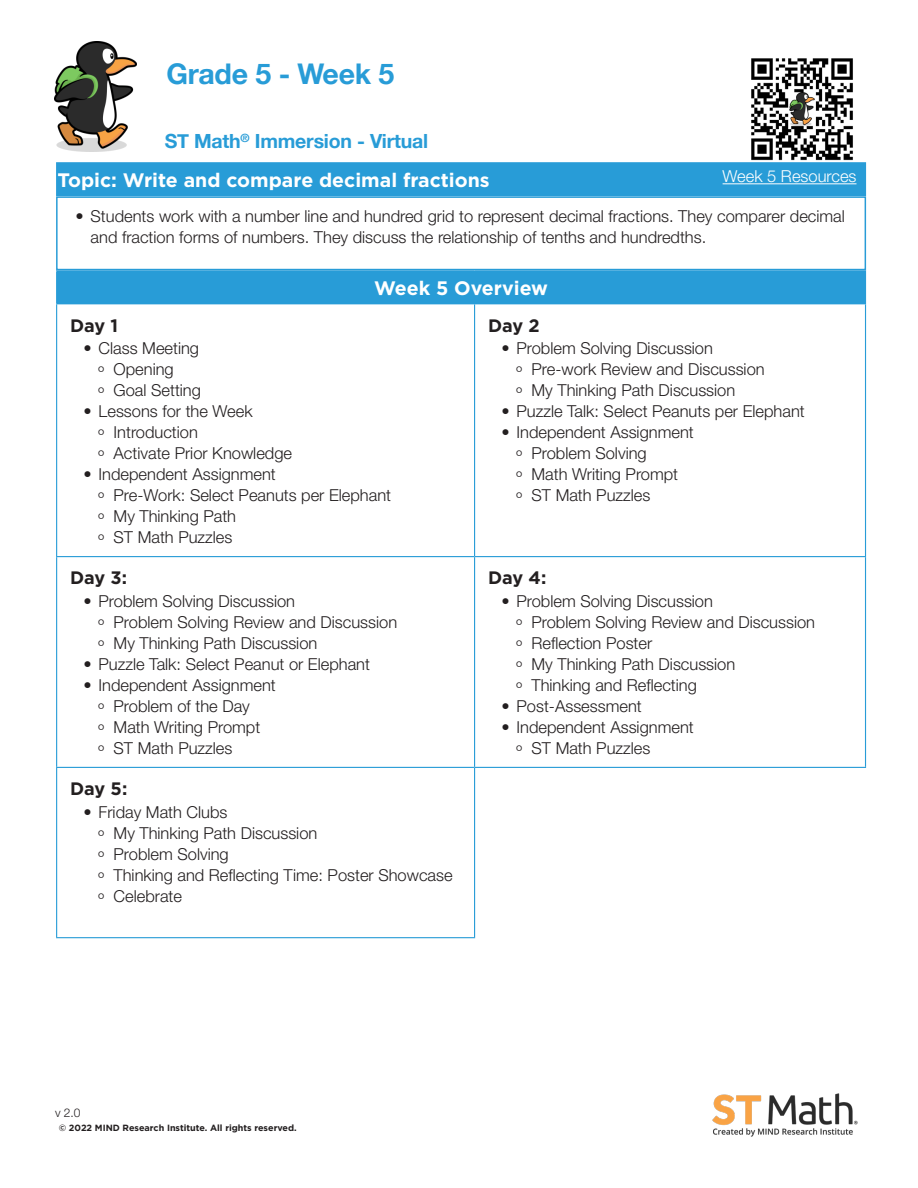
<style>
.page{position:relative;width:918px;height:1188px;background:#fff}
.page>*{position:absolute;margin:0;border:0;box-sizing:border-box;transform-origin:0 0}
.Document_Title{font:700 28.5px "Helvetica Neue";letter-spacing:-.01em;color:#289cd7}
.White_text_on_blue{font:700 19.5px "Gotham";color:#fff}
.Immersion_title{font:700 19.5px "Helvetica Neue";letter-spacing:-.01em;color:#289cd7}
.Bold_Section_Header{font:700 18px "Gotham";letter-spacing:-.01em;color:#231f20}
.Bullet_Level_1{font:300 16.5px/21px "Helvetica Neue LT Pro";color:#231f20}
.Plain_text{font:300 16.5px "Helvetica Neue LT Pro";color:#fff}
.Section_Title{font:300 12px "Helvetica Neue LT Pro";color:#231f20}
.Bold_Section_Header-2{font:700 9px "Gotham";color:#231f20}
</style>
<div class="page">
<div style="left:56px;top:196px;width:810px;height:74px;border:2px solid #289cd7"></div>
<div style="left:57px;top:163px;width:808px;height:32px;background:#289cd7"></div>
<div style="left:56px;top:162px;width:810px;height:34px;border:2px solid #289cd7"></div>
<div style="left:57px;top:271px;width:809px;height:33px;background:#289cd7"></div>
<hr style="left:56px;top:270px;width:419px;height:1px;background:#289cd7">
<hr style="left:56px;top:271px;width:1px;height:32px;background:#289cd7">
<hr style="left:475px;top:270px;width:391px;height:1px;background:#289cd7">
<hr style="left:56px;top:303px;width:419px;height:1px;background:#289cd7">
<hr style="left:56px;top:304px;width:1px;height:252px;background:#289cd7">
<hr style="left:474px;top:304px;width:1px;height:252px;background:#289cd7">
<hr style="left:865px;top:304px;width:1px;height:252px;background:#289cd7">
<hr style="left:56px;top:556px;width:419px;height:1px;background:#289cd7">
<hr style="left:56px;top:557px;width:1px;height:210px;background:#289cd7">
<hr style="left:475px;top:556px;width:391px;height:1px;background:#289cd7">
<hr style="left:474px;top:557px;width:1px;height:210px;background:#289cd7">
<hr style="left:865px;top:557px;width:1px;height:210px;background:#289cd7">
<hr style="left:56px;top:767px;width:419px;height:1px;background:#289cd7">
<hr style="left:56px;top:768px;width:1px;height:169px;background:#289cd7">
<hr style="left:475px;top:767px;width:391px;height:1px;background:#289cd7">
<hr style="left:474px;top:768px;width:1px;height:169px;background:#289cd7">
<hr style="left:56px;top:937px;width:419px;height:1px;background:#289cd7">
<hr style="left:723px;top:183px;width:133px;height:1px;background:#fff">
<img style="left:751px;top:58px;width:102px;height:103px">
<img style="left:712px;top:1093px;width:146px;height:44px">
<img style="left:54px;top:41px;width:82px;height:110px">
<p class="Document_Title" style="left:166px;top:52px;width:229px">Grade 5 - Week 5</p>
<p class="Immersion_title" style="left:165px;top:126px;width:265px">ST Math<sup>®</sup> Immersion - Virtual</p>
<p class="White_text_on_blue" style="left:58px;top:167px;width:434px">Topic: Write and compare decimal fractions</p>
<p class="Plain_text" style="left:723px;top:166px;width:135px">Week 5 Resources</p>
<p class="Bullet_Level_1" style="left:91px;top:205px;width:756px;text-indent:-15px">• Students work with a number line and hundred grid to represent decimal fractions. They comparer decimal and fraction forms of numbers. They discuss the relationship of tenths and hundredths.</p>
<p class="White_text_on_blue" style="left:374px;top:275px;width:175px">Week 5 Overview</p>
<p class="Bold_Section_Header" style="left:70px;top:313px;width:50px">Day 1</p>
<p class="Bullet_Level_1" style="left:84px;top:337px;width:117px">• Class Meeting</p>
<p class="Bullet_Level_1" style="left:99px;top:358px;width:77px">º Opening</p>
<p class="Bullet_Level_1" style="left:99px;top:379px;width:104px">º Goal Setting</p>
<p class="Bullet_Level_1" style="left:84px;top:400px;width:171px">• Lessons for the Week</p>
<p class="Bullet_Level_1" style="left:99px;top:421px;width:101px">º Introduction</p>
<p class="Bullet_Level_1" style="left:99px;top:442px;width:195px">º Activate Prior Knowledge</p>
<p class="Bullet_Level_1" style="left:84px;top:463px;width:194px">• Independent Assignment</p>
<p class="Bullet_Level_1" style="left:99px;top:484px;width:294px">º Pre-Work: Select Peanuts per Elephant</p>
<p class="Bullet_Level_1" style="left:99px;top:505px;width:139px">º My Thinking Path</p>
<p class="Bullet_Level_1" style="left:99px;top:526px;width:135px">º ST Math Puzzles</p>
<p class="Bold_Section_Header" style="left:70px;top:566px;width:59px">Day 3:</p>
<p class="Bullet_Level_1" style="left:84px;top:590px;width:213px">• Problem Solving Discussion</p>
<p class="Bullet_Level_1" style="left:99px;top:611px;width:300px">º Problem Solving Review and Discussion</p>
<p class="Bullet_Level_1" style="left:99px;top:632px;width:220px">º My Thinking Path Discussion</p>
<p class="Bullet_Level_1" style="left:84px;top:653px;width:288px">• Puzzle Talk: Select Peanut or Elephant</p>
<p class="Bullet_Level_1" style="left:84px;top:674px;width:194px">• Independent Assignment</p>
<p class="Bullet_Level_1" style="left:99px;top:695px;width:153px">º Problem of the Day</p>
<p class="Bullet_Level_1" style="left:99px;top:716px;width:163px">º Math Writing Prompt</p>
<p class="Bullet_Level_1" style="left:99px;top:737px;width:135px">º ST Math Puzzles</p>
<p class="Bold_Section_Header" style="left:70px;top:777px;width:59px">Day 5:</p>
<p class="Bullet_Level_1" style="left:84px;top:801px;width:145px">• Friday Math Clubs</p>
<p class="Bullet_Level_1" style="left:99px;top:822px;width:220px">º My Thinking Path Discussion</p>
<p class="Bullet_Level_1" style="left:99px;top:843px;width:132px">º Problem Solving</p>
<p class="Bullet_Level_1" style="left:99px;top:864px;width:356px">º Thinking and Reflecting Time: Poster Showcase</p>
<p class="Bullet_Level_1" style="left:99px;top:885px;width:85px">º Celebrate</p>
<p class="Bold_Section_Header" style="left:488px;top:313px;width:53px">Day 2</p>
<p class="Bullet_Level_1" style="left:502px;top:337px;width:213px">• Problem Solving Discussion</p>
<p class="Bullet_Level_1" style="left:517px;top:358px;width:250px">º Pre-work Review and Discussion</p>
<p class="Bullet_Level_1" style="left:517px;top:379px;width:220px">º My Thinking Path Discussion</p>
<p class="Bullet_Level_1" style="left:502px;top:400px;width:305px">• Puzzle Talk: Select Peanuts per Elephant</p>
<p class="Bullet_Level_1" style="left:502px;top:421px;width:194px">• Independent Assignment</p>
<p class="Bullet_Level_1" style="left:517px;top:442px;width:132px">º Problem Solving</p>
<p class="Bullet_Level_1" style="left:517px;top:463px;width:163px">º Math Writing Prompt</p>
<p class="Bullet_Level_1" style="left:517px;top:484px;width:135px">º ST Math Puzzles</p>
<p class="Bold_Section_Header" style="left:488px;top:566px;width:60px">Day 4:</p>
<p class="Bullet_Level_1" style="left:502px;top:590px;width:213px">• Problem Solving Discussion</p>
<p class="Bullet_Level_1" style="left:517px;top:611px;width:300px">º Problem Solving Review and Discussion</p>
<p class="Bullet_Level_1" style="left:517px;top:632px;width:137px">º Reflection Poster</p>
<p class="Bullet_Level_1" style="left:517px;top:653px;width:220px">º My Thinking Path Discussion</p>
<p class="Bullet_Level_1" style="left:517px;top:674px;width:182px">º Thinking and Reflecting</p>
<p class="Bullet_Level_1" style="left:502px;top:695px;width:142px">• Post-Assessment</p>
<p class="Bullet_Level_1" style="left:502px;top:716px;width:194px">• Independent Assignment</p>
<p class="Bullet_Level_1" style="left:517px;top:737px;width:135px">º ST Math Puzzles</p>
<p class="Section_Title" style="left:55px;top:1106px;width:27px">v 2.0</p>
<p class="Bold_Section_Header-2" style="left:59px;top:1122px;width:239px">© 2022 MIND Research Institute. All rights reserved.</p>
</div>
